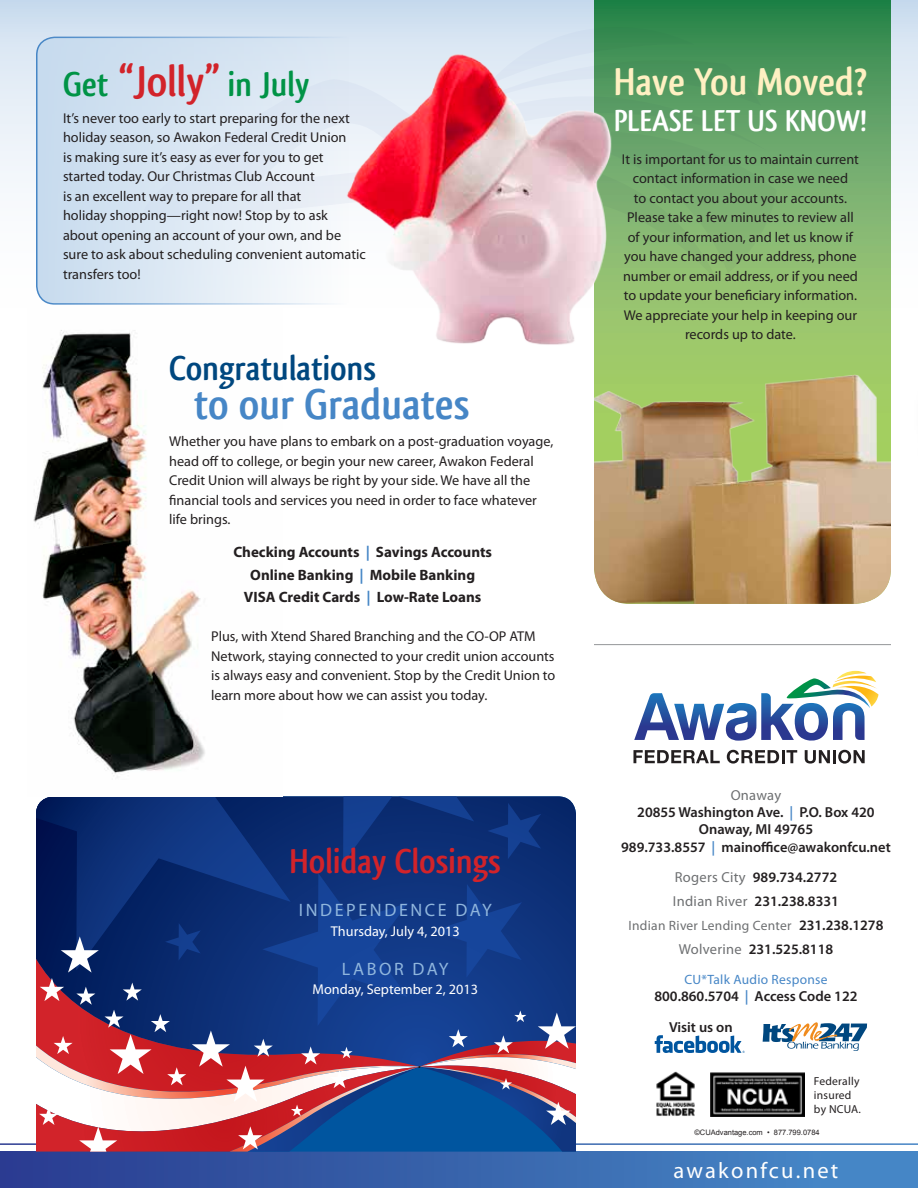
<style>
.page{position:relative;width:918px;height:1188px;background:#fff}
.page>*{position:absolute;margin:0;border:0;box-sizing:border-box;transform-origin:0 0}
.Headline{font:700 45px "Qlassik";color:#4686c6}
.Headline-2{font:700 40.5px "Qlassik";color:#fff0c2}
.Headline-3{font:700 36px "Qlassik";color:#009346}
.Headline-4{font:700 36px "Qlassik";color:#d2232a}
.Headline-5{font:700 36px "Qlassik";color:#00477f}
.Headline-6{font:700 31.5px "Qlassik";color:#fff}
.t1{font:22.5px "Myriad Pro";letter-spacing:.1em;color:#fff}
.body{font:18px "Myriad Pro";letter-spacing:.145em;color:#90b6dd}
.body-2{font:700 15px "Myriad Pro";color:#231f20}
.t2{font:600 14.55px/17.2px "Myriad Pro";color:#231f20;text-align:center}
.body-3{font:14.25px/19.5px "Myriad Pro";color:#231f20}
.body-4{font:14.25px "Myriad Pro";color:#fff}
.t3{font:13.5px "Myriad Pro";letter-spacing:.02em;color:#6d6f71}
.t4{font:13.5px "Myriad Pro";letter-spacing:.02em;color:#4686c6}
.t5{font:11.55px/14.4px "Myriad Pro";letter-spacing:.02em;color:#231f20}
.t6{font:7.5px "Arial";color:#231f20}
.s1{font-size:45px;color:#d2232a}
.s2{color:#4686c6}
.s3{font-weight:400;color:#6d6f71}
.s4{font-weight:600;font-size:14.55px;color:#231f20}
</style>
<div class="page">
<div style="left:0;top:0;width:918px;height:317px;background:linear-gradient(to bottom,#d3e2f1,#fff)"></div>
<div style="left:0;top:1152px;width:918px;height:36px;background:linear-gradient(to right,#293b8f,#488cca)"></div>
<svg style="left:633px;top:750px;width:87px;height:13px"></svg>
<svg style="left:727px;top:750px;width:70px;height:14px"></svg>
<svg style="left:805px;top:750px;width:60px;height:14px"></svg>
<svg style="left:634px;top:671px;width:245px;height:70px"></svg>
<svg style="left:655px;top:1035px;width:90px;height:18px"></svg>
<svg style="left:763px;top:1022px;width:104px;height:29px"></svg>
<img style="left:656px;top:1071px;width:39px;height:45px">
<img style="left:711px;top:1073px;width:94px;height:44px">
<svg style="left:291px;top:796px;width:285px;height:77px;background:#0c2d72"></svg>
<svg style="left:36px;top:796px;width:255px;height:77px;background:#0e2f74"></svg>
<svg style="left:343px;top:796px;width:131px;height:67px;background:#0e327b"></svg>
<svg style="left:488px;top:803px;width:53px;height:56px;background:#0d317a"></svg>
<svg style="left:36px;top:873px;width:540px;height:279px;background:#484b81"></svg>
<hr style="left:594px;top:644px;width:297px;height:1px;background:#949698">
<svg style="left:594px;top:0;width:297px;height:348px;background:#6ba966"></svg>
<img style="left:594px;top:348px;width:297px;height:256px">
<img style="left:27px;top:305px;width:255px;height:472px">
<img style="left:325px;top:37px;width:351px;height:327px">
<svg style="left:37px;top:37px;width:385px;height:267px;background:#dedce8"></svg>
<div style="left:36px;top:37px;width:387px;height:268px;border:2px solid #4686c6;border-radius:18px"></div>
<p class="Headline-3" style="left:63px;top:63px;width:248px">Get <span class="s1">“Jolly”</span> in July</p>
<p class="body-3" style="left:63px;top:108px;width:304px">It’s never too early to start preparing for the next holiday season, so Awakon Federal Credit Union<br>is making sure it’s easy as ever for you to get started today. Our Christmas Club Account<br>is an excellent way to prepare for all that<br>holiday shopping—right now! Stop by to ask about opening an account of your own, and be sure to ask about scheduling convenient automatic transfers too!</p>
<p class="Headline-5" style="left:169px;top:347px;width:209px">Congratulations</p>
<p class="Headline" style="left:194px;top:378px;width:277px">to our Graduates</p>
<p class="body-3" style="left:169px;top:431px;width:386px">Whether you have plans to embark on a post-graduation voyage, head off to college, or begin your new career, Awakon Federal Credit Union will always be right by your side. We have all the financial tools and services you need in order to face whatever life brings.</p>
<p class="body-2" style="left:233px;top:542px;width:260px">Checking Accounts <span class="s2">|</span> Savings Accounts</p>
<p class="body-2" style="left:250px;top:565px;width:227px">Online Banking <span class="s2">|</span> Mobile Banking</p>
<p class="body-2" style="left:244px;top:587px;width:239px">VISA Credit Cards <span class="s2">|</span> Low-Rate Loans</p>
<p class="body-3" style="left:211px;top:626px;width:346px">Plus, with Xtend Shared Branching and the CO-OP ATM Network, staying connected to your credit union accounts is always easy and convenient. Stop by the Credit Union to learn more about how we can assist you today.</p>
<p class="Headline-4" style="left:290px;top:840px;width:213px">Holiday Closings</p>
<p class="body" style="left:299px;top:899px;width:194px">INDEPENDENCE DAY</p>
<p class="body-4" style="left:331px;top:922px;width:130px">Thursday, July 4, 2013</p>
<p class="body" style="left:342px;top:958px;width:108px">LABOR DAY</p>
<p class="body-4" style="left:313px;top:981px;width:167px">Monday, September 2, 2013</p>
<p class="Headline-2" style="left:614px;top:58px;width:255px">Have You Moved?</p>
<p class="Headline-6" style="left:614px;top:102px;width:254px">PLEASE LET US KNOW!</p>
<p class="body-3" style="left:622px;top:149px;width:239px;text-align:center">It is important for us to maintain current contact information in case we need<br>to contact you about your accounts.<br>Please take a few minutes to review all of your information, and let us know if you have changed your address, phone number or email address, or if you need to update your beneficiary information.<br>We appreciate your help in keeping our records up to date.</p>
<p class="t2" style="left:621px;top:786px;width:271px"><span class="s3">Onaway<br></span>20855 Washington Ave. <span class="s2">|</span> P.O. Box 420<br>Onaway, MI 49765<br>989.733.8557 <span class="s2">|</span> mainoffice@awakonfcu.net</p>
<p class="t2" style="left:673px;top:864px;width:168px;line-height:24px;text-align:left"><span class="s3">Rogers City</span> 989.734.2772<br><span class="s3">Indian River</span> 231.238.8331</p>
<p class="t3" style="left:629px;top:917px;width:256px">Indian River Lending Center <span class="s4">231.238.1278</span></p>
<p class="t2" style="left:679px;top:940px;width:156px"><span class="s3">Wolverine</span> 231.525.8118</p>
<p class="t4" style="left:684px;top:971px;width:145px">CU*Talk Audio Response</p>
<p class="t2" style="left:654px;top:987px;width:205px">800.860.5704 <span class="s2">|</span> Access Code 122</p>
<p class="t2" style="left:669px;top:1018px;width:65px">Visit us on</p>
<p class="t5" style="left:814px;top:1073px;width:48px">Federally insured by NCUA.</p>
<p class="t6" style="left:694px;top:1127px;width:127px">©CUAdvantage.com • 877.799.0784</p>
<h3 class="t1" style="left:674px;top:1156px;width:166px">awakonfcu.net</h3>
</div>
